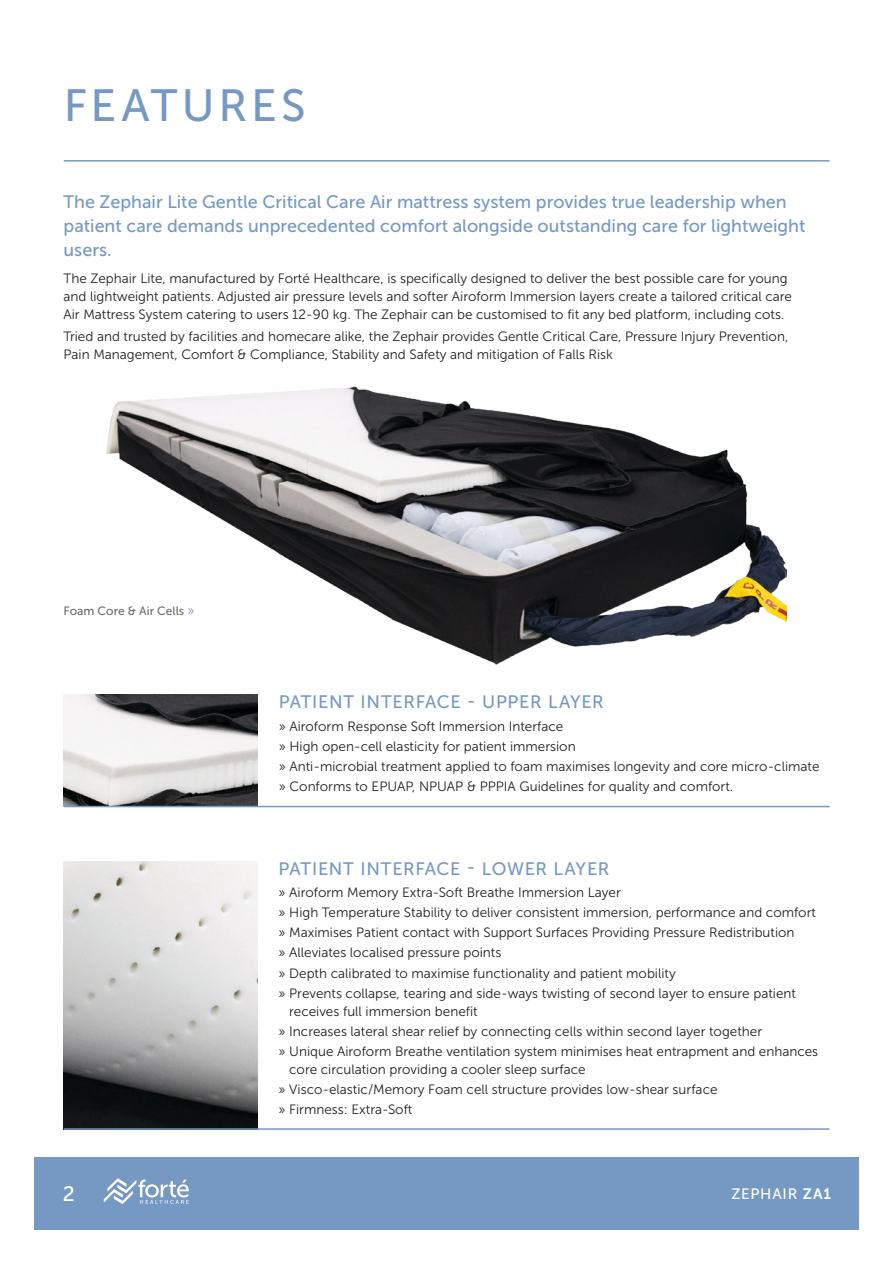
<style>
.page{position:relative;width:893px;height:1263px;background:#fff}
.page>*{position:absolute;margin:0;border:0;box-sizing:border-box;transform-origin:0 0}
.t1{font:45px "Museo Sans 500";letter-spacing:.09em;color:#7699c4}
.t2{font:21px "Museo Sans 500";color:#fff}
.t3{font:18px/24px "Museo Sans 500";color:#7699c4}
.t4{font:18px "Museo Sans 500";letter-spacing:.035em;color:#7699c4}
.t5{font:18px "Museo Sans 500";letter-spacing:.03em;color:#7699c4}
.t6{font:15px "Museo Sans 500";letter-spacing:.05em;color:#fff}
.t7{font:13.5px/20.1px "Museo Sans 300";color:#231f20}
.t8{font:12px "Museo Sans 500";color:#696d6f}
.s1{font-family:"Museo Sans 300";font-size:13.5px;color:#7699c4}
.s2{font-family:"Museo Sans 700"}
</style>
<div class="page">
<img style="left:106px;top:386px;width:681px;height:279px">
<img style="left:64px;top:861px;width:193px;height:267px">
<img style="left:64px;top:695px;width:193px;height:111px">
<hr style="left:64px;top:806px;width:766px;height:1px;background:#7699c4">
<hr style="left:64px;top:1128px;width:765px;height:2px;background:#7699c4">
<div style="left:34px;top:1157px;width:825px;height:72px;background:#7699c4"></div>
<hr style="left:64px;top:160px;width:766px;height:2px;background:#7699c4">
<svg style="left:104px;top:1178px;width:85px;height:26px"></svg>
<h1 class="t1" style="left:64px;top:81px;width:244px">FEATURES</h1>
<h3 class="t3" style="left:64px;top:190px;width:743px">The Zephair Lite Gentle Critical Care Air mattress system provides true leadership when patient care demands unprecedented comfort alongside outstanding care for lightweight users.</h3>
<p class="t7" style="left:64px;top:269px;width:730px;line-height:18px">The Zephair Lite, manufactured by Forté Healthcare, is specifically designed to deliver the best possible care for young and lightweight patients. Adjusted air pressure levels and softer Airoform Immersion layers create a tailored critical care<br>Air Mattress System catering to users 12-90 kg. The Zephair can be customised to fit any bed platform, including cots.</p>
<p class="t7" style="left:64px;top:328px;width:726px;line-height:18px">Tried and trusted by facilities and homecare alike, the Zephair provides Gentle Critical Care, Pressure Injury Prevention,<br>Pain Management, Comfort &amp; Compliance, Stability and Safety and mitigation of Falls Risk</p>
<p class="t8" style="left:64px;top:604px;width:132px">Foam Core &amp; Air Cells <span class="s1">»</span></p>
<h3 class="t4" style="left:279px;top:692px;width:327px">PATIENT INTERFACE - UPPER LAYER</h3>
<p class="t7" style="left:279px;top:716px;width:542px">» Airoform Response Soft Immersion Interface<br>» High open-cell elasticity for patient immersion<br>» Anti-microbial treatment applied to foam maximises longevity and core micro-climate » Conforms to EPUAP, NPUAP &amp; PPPIA Guidelines for quality and comfort.</p>
<h3 class="t5" style="left:279px;top:859px;width:332px">PATIENT INTERFACE - LOWER LAYER</h3>
<p class="t7" style="left:279px;top:882px;width:539px">» Airoform Memory Extra-Soft Breathe Immersion Layer<br>» High Temperature Stability to deliver consistent immersion, performance and comfort » Maximises Patient contact with Support Surfaces Providing Pressure Redistribution<br>» Alleviates localised pressure points<br>» Depth calibrated to maximise functionality and patient mobility<br>» Prevents collapse, tearing and side-ways twisting of second layer to ensure patient</p>
<p class="t7" style="left:279px;top:1001px;width:541px;text-indent:11px">receives full immersion benefit<br>» Increases lateral shear relief by connecting cells within second layer together<br>» Unique Airoform Breathe ventilation system minimises heat entrapment and enhances</p>
<p class="t7" style="left:279px;top:1059px;width:440px;text-indent:11px">core circulation providing a cooler sleep surface<br>» Visco-elastic/Memory Foam cell structure provides low-shear surface » Firmness: Extra-Soft</p>
<h2 class="t2" style="left:63px;top:1182px;width:14px">2</h2>
<p class="t6" style="left:732px;top:1185px;width:101px">ZEPHAIR <span class="s2">ZA1</span></p>
</div>
